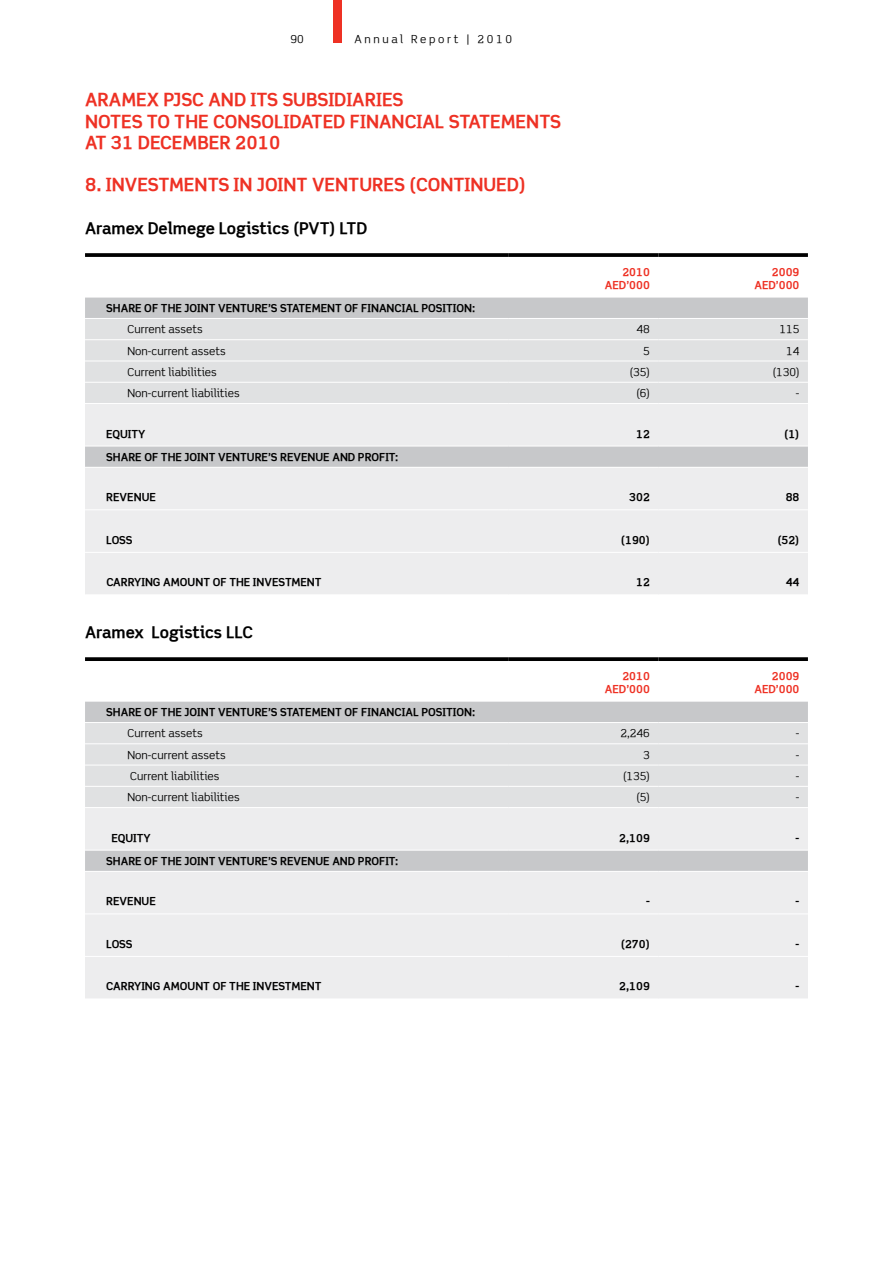
<style>
.page{position:relative;width:893px;height:1263px;background:#fff}
.page>*{position:absolute;margin:0;border:0;box-sizing:border-box;transform-origin:0 0}
.t1{font:700 18px/21.3px "Scene Alt";color:#ee3124}
.t2{font:700 16.05px "Scene Alt";color:#000}
.t3{font:700 10.95px "Scene Alt";color:#000}
.t4{font:10.95px "Scene Alt";color:#000}
.t5{font:700 10.95px/13.2px "Scene Alt";color:#ee3124;text-align:right}
.t6{font:10.95px "Scene Alt";letter-spacing:.24em;color:#000}
</style>
<div class="page">
<svg style="left:85px;top:297px;width:723px;height:1px"></svg>
<div style="left:85px;top:298px;width:723px;height:20px;background:#c7c8ca"></div>
<div style="left:85px;top:319px;width:723px;height:84px;background:#e0e1e2"></div>
<svg style="left:85px;top:404px;width:723px;height:190px;fill:#ededee"></svg>
<hr style="left:85px;top:339px;width:424px;height:1px;background:#fff">
<hr style="left:85px;top:382px;width:424px;height:1px;background:#fff">
<hr style="left:85px;top:361px;width:424px;height:1px;background:#fff">
<hr style="left:509px;top:361px;width:149px;height:1px;background:#fff">
<hr style="left:658px;top:361px;width:150px;height:1px;background:#fff">
<hr style="left:509px;top:339px;width:149px;height:1px;background:#fff">
<hr style="left:658px;top:339px;width:150px;height:1px;background:#fff">
<svg style="left:85px;top:253px;width:424px;height:4px"></svg>
<svg style="left:509px;top:253px;width:149px;height:4px"></svg>
<svg style="left:658px;top:253px;width:150px;height:4px"></svg>
<hr style="left:85px;top:446px;width:424px;height:1px;background:#fff">
<hr style="left:509px;top:446px;width:149px;height:1px;background:#fff">
<hr style="left:658px;top:446px;width:150px;height:1px;background:#fff">
<hr style="left:85px;top:467px;width:424px;height:1px;background:#fff">
<hr style="left:509px;top:467px;width:149px;height:1px;background:#fff">
<hr style="left:658px;top:467px;width:150px;height:1px;background:#fff">
<hr style="left:85px;top:509px;width:424px;height:1px;background:#fff">
<hr style="left:509px;top:509px;width:149px;height:1px;background:#fff">
<hr style="left:658px;top:509px;width:150px;height:1px;background:#fff">
<hr style="left:509px;top:552px;width:149px;height:1px;background:#fff">
<hr style="left:658px;top:552px;width:150px;height:1px;background:#fff">
<hr style="left:509px;top:382px;width:149px;height:1px;background:#fff">
<hr style="left:658px;top:382px;width:150px;height:1px;background:#fff">
<hr style="left:85px;top:552px;width:424px;height:1px;background:#fff">
<svg style="left:85px;top:701px;width:723px;height:1px"></svg>
<div style="left:85px;top:702px;width:723px;height:20px;background:#c7c8ca"></div>
<div style="left:85px;top:723px;width:723px;height:84px;background:#e0e1e2"></div>
<svg style="left:85px;top:808px;width:723px;height:190px;fill:#ededee"></svg>
<hr style="left:85px;top:743px;width:424px;height:1px;background:#fff">
<hr style="left:85px;top:786px;width:424px;height:1px;background:#fff">
<hr style="left:85px;top:956px;width:424px;height:1px;background:#fff">
<hr style="left:85px;top:765px;width:424px;height:1px;background:#fff">
<hr style="left:509px;top:765px;width:149px;height:1px;background:#fff">
<hr style="left:658px;top:765px;width:150px;height:1px;background:#fff">
<hr style="left:509px;top:743px;width:149px;height:1px;background:#fff">
<hr style="left:658px;top:743px;width:150px;height:1px;background:#fff">
<svg style="left:85px;top:657px;width:424px;height:4px;fill:#000"></svg>
<svg style="left:509px;top:657px;width:149px;height:4px"></svg>
<svg style="left:658px;top:657px;width:150px;height:4px"></svg>
<hr style="left:85px;top:850px;width:424px;height:1px;background:#fff">
<hr style="left:509px;top:850px;width:149px;height:1px;background:#fff">
<hr style="left:658px;top:850px;width:150px;height:1px;background:#fff">
<hr style="left:85px;top:871px;width:424px;height:1px;background:#fff">
<hr style="left:509px;top:871px;width:149px;height:1px;background:#fff">
<hr style="left:658px;top:871px;width:150px;height:1px;background:#fff">
<hr style="left:85px;top:913px;width:424px;height:1px;background:#fff">
<hr style="left:509px;top:913px;width:149px;height:1px;background:#fff">
<hr style="left:658px;top:913px;width:150px;height:1px;background:#fff">
<hr style="left:509px;top:956px;width:149px;height:1px;background:#fff">
<hr style="left:658px;top:956px;width:150px;height:1px;background:#fff">
<hr style="left:509px;top:786px;width:149px;height:1px;background:#fff">
<hr style="left:658px;top:786px;width:150px;height:1px;background:#fff">
<div style="left:333px;top:0;width:9px;height:43px;background:#ee3124"></div>
<p class="t4" style="left:291px;top:32px;width:15px">90</p>
<p class="t6" style="left:354px;top:32px;width:159px">Annual Report | 2010</p>
<h1 class="t1" style="left:85px;top:89px;width:320px">ARAMEX PJSC AND ITS SUBSIDIARIES<br>NOTES TO THE CONSOLI</h1>
<h1 class="t1" style="left:289px;top:110px;width:72px">DATED FINAN</h1>
<h1 class="t1" style="left:405px;top:110px;width:22px">CIAL</h1>
<h1 class="t1" style="left:449px;top:110px;width:113px">STATEMENTS</h1>
<h1 class="t1" style="left:85px;top:132px;width:197px">AT 31 DECEMBER 2010</h1>
<h1 class="t1" style="left:85px;top:174px;width:287px">8. INVESTMENTS IN JOINT VENTURES</h1>
<h1 class="t1" style="left:409px;top:174px;width:118px">(CONTINUED)</h1>
<h2 class="t2" style="left:85px;top:218px;width:284px">ARAMEX DELMEGE LOGISTICS (PVT) LTD</h2>
<p class="t5" style="left:605px;top:265px;width:46px">2010<br>AED’000</p>
<p class="t5" style="left:754px;top:265px;width:46px">2009<br>AED’000</p>
<p class="t3" style="left:106px;top:301px;width:370px">SHARE OF TH E JOINT VENTURE’S STATEMENT OF FINANCIAL POSITION:</p>
<p class="t4" style="left:128px;top:322px;width:77px">Current assets</p>
<p class="t4" style="left:636px;top:322px;width:15px">48</p>
<p class="t4" style="left:779px;top:322px;width:21px">115</p>
<p class="t4" style="left:128px;top:344px;width:100px">Non-current assets</p>
<p class="t4" style="left:643px;top:344px;width:8px">5</p>
<p class="t4" style="left:786px;top:344px;width:15px">14</p>
<p class="t4" style="left:128px;top:365px;width:91px">Current liabilities</p>
<p class="t4" style="left:630px;top:365px;width:22px">(35)</p>
<p class="t4" style="left:773px;top:365px;width:28px">(130)</p>
<p class="t4" style="left:128px;top:386px;width:114px">Non-current liabilities</p>
<p class="t4" style="left:636px;top:386px;width:15px">(6)</p>
<p class="t4" style="left:796px;top:386px;width:5px">-</p>
<p class="t3" style="left:106px;top:427px;width:41px">EQUITY</p>
<p class="t3" style="left:636px;top:427px;width:15px">12</p>
<p class="t3" style="left:784px;top:427px;width:17px">(1)</p>
<p class="t3" style="left:106px;top:450px;width:294px">SHARE OF TH E JOINT VENTURE’S REVENUE AND PROFIT:</p>
<p class="t3" style="left:106px;top:491px;width:51px">REVENUE</p>
<p class="t3" style="left:629px;top:491px;width:22px">302</p>
<p class="t3" style="left:786px;top:491px;width:15px">88</p>
<p class="t3" style="left:106px;top:533px;width:28px">LOSS</p>
<p class="t3" style="left:621px;top:533px;width:30px">(190)</p>
<p class="t3" style="left:777px;top:533px;width:24px">(52)</p>
<p class="t3" style="left:106px;top:576px;width:215px">CARRYING AMOUNT OF TH E INVESTM ENT</p>
<p class="t3" style="left:636px;top:576px;width:15px">12</p>
<p class="t3" style="left:786px;top:576px;width:15px">44</p>
<h2 class="t2" style="left:85px;top:622px;width:169px">ARAMEX LOGISTICS LLC</h2>
<p class="t5" style="left:605px;top:669px;width:46px">2010<br>AED’000</p>
<p class="t5" style="left:754px;top:669px;width:46px">2009<br>AED’000</p>
<p class="t3" style="left:106px;top:705px;width:370px">SHARE OF TH E JOINT VENTURE’S STATEMENT OF FINANCIAL POSITION:</p>
<p class="t4" style="left:128px;top:727px;width:77px">Current assets</p>
<p class="t4" style="left:620px;top:727px;width:31px">2,246</p>
<p class="t4" style="left:796px;top:727px;width:5px">-</p>
<p class="t4" style="left:128px;top:748px;width:100px">Non-current assets</p>
<p class="t4" style="left:643px;top:748px;width:8px">3</p>
<p class="t4" style="left:796px;top:748px;width:5px">-</p>
<p class="t4" style="left:130px;top:769px;width:91px">Current liabilities</p>
<p class="t4" style="left:623px;top:769px;width:28px">(135)</p>
<p class="t4" style="left:796px;top:769px;width:5px">-</p>
<p class="t4" style="left:128px;top:790px;width:114px">Non-current liabilities</p>
<p class="t4" style="left:636px;top:790px;width:15px">(5)</p>
<p class="t4" style="left:796px;top:790px;width:5px">-</p>
<p class="t3" style="left:112px;top:831px;width:41px">EQUITY</p>
<p class="t3" style="left:619px;top:831px;width:32px">2,109</p>
<p class="t3" style="left:796px;top:831px;width:5px">-</p>
<p class="t3" style="left:106px;top:854px;width:294px">SHARE OF TH E JOINT VENTURE’S REVENUE AND PROFIT:</p>
<p class="t3" style="left:106px;top:895px;width:51px">REVENUE</p>
<p class="t3" style="left:646px;top:895px;width:5px">-</p>
<p class="t3" style="left:796px;top:895px;width:5px">-</p>
<p class="t3" style="left:106px;top:937px;width:28px">LOSS</p>
<p class="t3" style="left:621px;top:937px;width:30px">(270)</p>
<p class="t3" style="left:796px;top:937px;width:5px">-</p>
<p class="t3" style="left:106px;top:980px;width:215px">CARRYING AMOUNT OF TH E INVESTM ENT</p>
<p class="t3" style="left:619px;top:980px;width:32px">2,109</p>
<p class="t3" style="left:796px;top:980px;width:5px">-</p>
</div>
